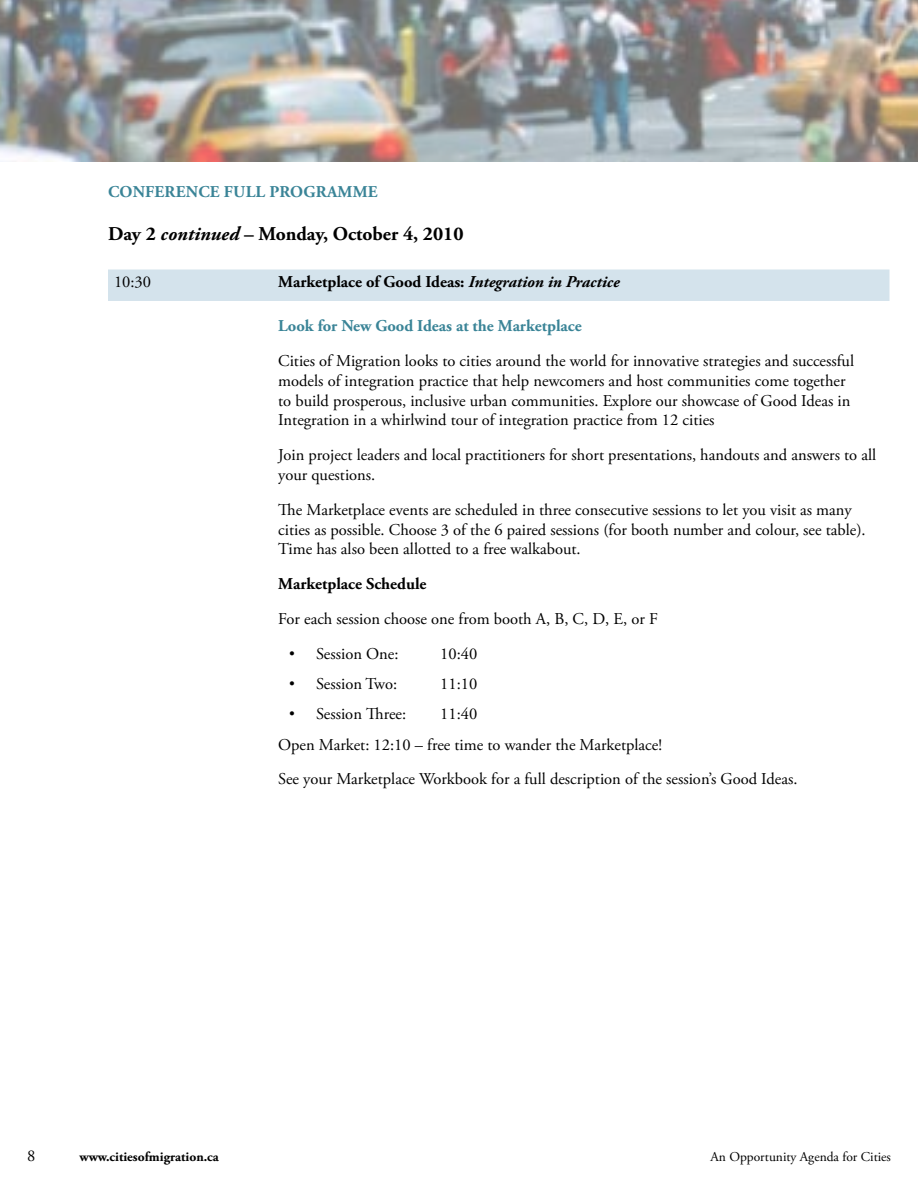
<style>
.page{position:relative;width:918px;height:1188px;background:#fff}
.page>*{position:absolute;margin:0;border:0;box-sizing:border-box;transform-origin:0 0}
.t1{font:700 19.5px "Adobe Garamond Pro";color:#000}
.t2{font:16.5px/19.8px "Adobe Garamond Pro";color:#000}
.t3{font:700 16.5px "Adobe Garamond Pro";color:#000}
.t4{font:700 16.5px "Adobe Garamond Pro";letter-spacing:.015em;color:#3a8497}
.t5{font:13.5px "Adobe Garamond Pro";color:#000}
.t6{font:700 13.5px "Adobe Garamond Pro";color:#000}
.s1{font-style:italic}
.s2{font-family:"Gill Sans"}
</style>
<div class="page">
<img style="left:0;top:0;width:918px;height:162px">
<div style="left:108px;top:270px;width:782px;height:31px;background:#d4e3ec"></div>
<p class="t4" style="left:108px;top:182px;width:234px">conference full programm</p>
<p class="t4" style="left:368px;top:182px;width:11px">e</p>
<p class="t1" style="left:108px;top:223px;width:357px">Day 2 <span class="s1">continued</span> – Monday, October 4, 2010</p>
<p class="t2" style="left:114px;top:273px;width:39px">10:30</p>
<p class="t3" style="left:278px;top:273px;width:343px">Marketplace of Good Ideas: <span class="s1">Integration in Practice</span></p>
<p class="t4" style="left:278px;top:316px;width:305px">Look for New Good Ideas at the Marketplace</p>
<p class="t2" style="left:278px;top:351px;width:577px">Cities of Migration looks to cities around the world for innovative strategies and successful models of integration practice that help newcomers and host communities come together to build prosperous, inclusive urban communities. Explore our showcase of Good Ideas in Integration in a whirlwind tour of integration practice from 12 cities</p>
<p class="t2" style="left:278px;top:446px;width:600px">Join project leaders and local practitioners for short presentations, handouts and answers to all your questions.</p>
<p class="t2" style="left:278px;top:500px;width:589px">The Marketplace events are scheduled in three consecutive sessions to let you visit as many cities as possible. Choose 3 of the 6 paired sessions (for booth number and colour, see table).<br>Time has also been allotted to a free walkabout.</p>
<p class="t3" style="left:278px;top:574px;width:150px">Marketplace Schedule</p>
<p class="t2" style="left:278px;top:609px;width:381px">For each session choose one from booth A, B, C, D, E, or F</p>
<p class="t2" style="left:289px;top:644px;width:111px"><span class="s2">•</span> Session One:</p>
<p class="t2" style="left:440px;top:644px;width:39px">10:40</p>
<p class="t2" style="left:289px;top:674px;width:110px"><span class="s2">•</span> Session Two:</p>
<p class="t2" style="left:440px;top:674px;width:39px">11:10</p>
<p class="t2" style="left:289px;top:705px;width:119px"><span class="s2">•</span> Session Three:</p>
<p class="t2" style="left:278px;top:700px;width:385px;line-height:30.3px;text-indent:162px">11:40<br>Open Market: 12:10 – free time to wander the Marketplace!</p>
<p class="t2" style="left:278px;top:770px;width:521px">See your Marketplace Workbook for a full description of the session’s Good Ideas.</p>
<p class="t2" style="left:27px;top:1146px;width:10px">8</p>
<p class="t6" style="left:80px;top:1149px;width:141px">www.citiesofmigration.ca</p>
<p class="t5" style="left:711px;top:1149px;width:182px">An Opportunity Agenda for Cities</p>
</div>
